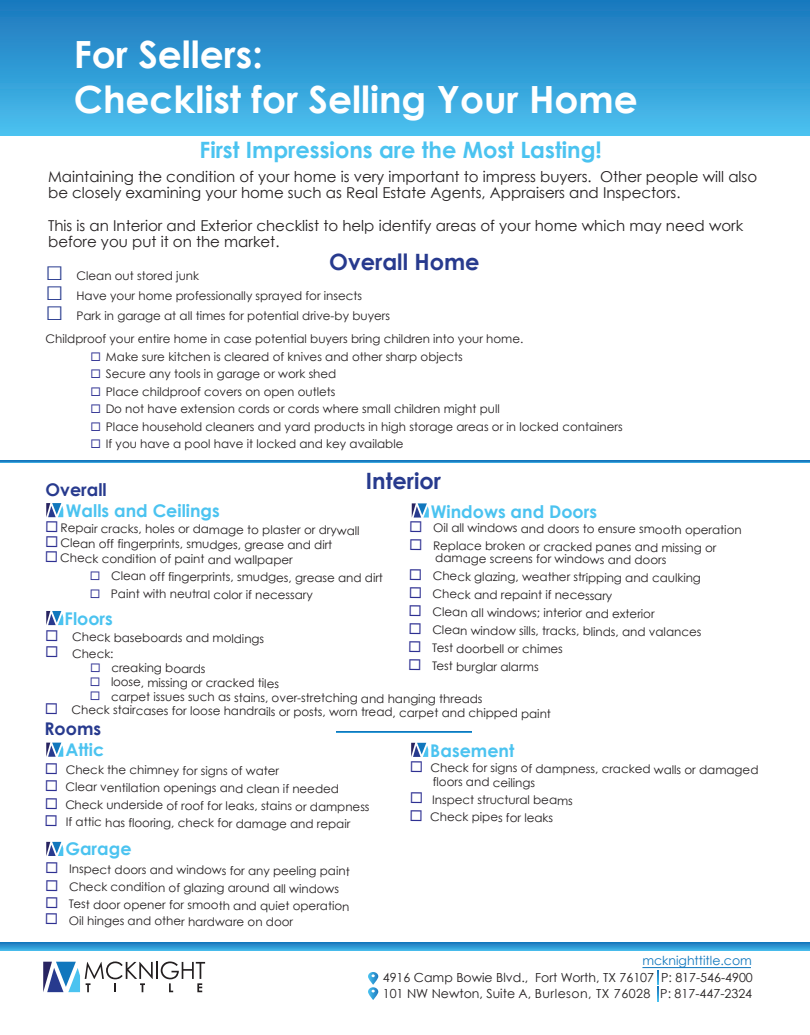
<style>
.page{position:relative;width:810px;height:1035px;background:#fff}
.page>*{position:absolute;margin:0;border:0;box-sizing:border-box;transform-origin:0 0}
.t1{font:700 37.5px/45px "Century Gothic";color:#fff}
.t2{font:700 22.5px "Century Gothic";color:#4bc3f0}
.t3{font:700 22.5px "Century Gothic";color:#273a8e}
.t4{font:700 17.5px "Century Gothic";color:#4bc3f0}
.t5{font:700 17.5px "Century Gothic";color:#273a8e}
.t6{font:15px/16.2px "Century Gothic";color:#231f20}
.t7{font:12.5px/16.2px "Century Gothic";color:#231f20}
.t8{font:12.5px "Century Gothic";color:#1177bd}
.t9{font:11.88px/23px "Century Gothic";letter-spacing:-.01em;color:#231f20}
.s1{font-family:"Times New Roman";font-size:30px;color:#273a8e}
.s2{color:#2e3092}
</style>
<div class="page">
<svg style="left:43px;top:961px;width:162px;height:31px"></svg>
<svg style="left:368px;top:972px;width:10px;height:28px"></svg>
<hr style="left:642px;top:967px;width:109px;height:1px;background:#1177bd">
<svg style="left:657px;top:970px;width:1px;height:31px"></svg>
<svg style="left:0;top:942px;width:810px;height:9px;background:#2d97d2"></svg>
<div style="left:0;top:0;width:810px;height:136px;background:linear-gradient(to bottom,#1a76bc,#4ac0ee)"></div>
<hr style="left:0;top:461px;width:810px;height:1px;background:#217dc1">
<svg style="left:46px;top:503px;width:17px;height:14px"></svg>
<svg style="left:412px;top:503px;width:17px;height:15px"></svg>
<svg style="left:46px;top:611px;width:17px;height:14px"></svg>
<svg style="left:46px;top:743px;width:17px;height:14px"></svg>
<svg style="left:411px;top:743px;width:17px;height:14px"></svg>
<svg style="left:337px;top:731px;width:135px;height:2px"></svg>
<svg style="left:46px;top:842px;width:17px;height:14px"></svg>
<h1 class="t1" style="left:74px;top:31px;width:566px">For Sellers:<br>Checklist for Selling Your Home</h1>
<h2 class="t2" style="left:200px;top:136px;width:404px">First Impressions are the Most Lasting!</h2>
<p class="t6" style="left:48px;top:168px;width:711px">Maintaining the condition of your home is very important to impress buyers. Other people will also be closely examining your home such as Real Estate Agents, Appraisers and Inspectors.</p>
<p class="t6" style="left:48px;top:217px;width:697px">This is an Interior and Exterior checklist to help identify areas of your home which may need work before you put it on the market.</p>
<p class="t9" style="left:46px;top:264px;width:155px"><span class="s1">□</span> Clean out stored junk</p>
<p class="t9" style="left:46px;top:284px;width:318px"><span class="s1">□</span> Have your home professionally sprayed for insects</p>
<p class="t9" style="left:46px;top:304px;width:479px"><span class="s1">□</span> Park in garage at all times for potential drive-by buyers<br>Childproof your entire home in case potential buyers bring children into your home.</p>
<p class="t9" style="left:91px;top:345px;width:374px"><span class="s2">◻</span> Make sure kitchen is cleared of knives and other sharp objects</p>
<p class="t9" style="left:91px;top:362px;width:247px"><span class="s2">◻</span> Secure any tools in garage or work shed</p>
<p class="t9" style="left:91px;top:380px;width:247px"><span class="s2">◻</span> Place childproof covers on open outlets</p>
<p class="t9" style="left:91px;top:397px;width:411px"><span class="s2">◻</span> Do not have extension cords or cords where small children might pull</p>
<p class="t9" style="left:91px;top:415px;width:534px"><span class="s2">◻</span> Place household cleaners and yard products in high storage areas or in locked containers</p>
<p class="t9" style="left:91px;top:432px;width:314px"><span class="s2">◻</span> If you have a pool have it locked and key available</p>
<h2 class="t3" style="left:366px;top:466px;width:77px">Interior</h2>
<h3 class="t4" style="left:431px;top:500px;width:168px">Windows and Doors</h3>
<p class="t9" style="left:409px;top:517px;width:334px"><span class="s2">◻</span> Oil all windows and doors to ensure smooth operation</p>
<p class="t9" style="left:435px;top:540px;width:283px;line-height:12.4px;text-indent:-26px"><span class="s2">◻</span> Replace broken or cracked panes and missing or damage screens for windows and doors</p>
<p class="t9" style="left:409px;top:565px;width:294px"><span class="s2">◻</span> Check glazing, weather stripping and caulking</p>
<p class="t9" style="left:409px;top:583px;width:205px"><span class="s2">◻</span> Check and repaint if necessary</p>
<p class="t9" style="left:409px;top:601px;width:248px"><span class="s2">◻</span> Clean all windows; interior and exterior</p>
<p class="t9" style="left:408px;top:619px;width:295px"><span class="s2">◻</span> Clean window sills, tracks, blinds, and valances</p>
<p class="t9" style="left:408px;top:637px;width:156px"><span class="s2">◻</span> Test doorbell or chimes</p>
<p class="t9" style="left:408px;top:655px;width:132px"><span class="s2">◻</span> Test burglar alarms</p>
<h2 class="t3" style="left:329px;top:248px;width:152px">Overall Home</h2>
<h3 class="t5" style="left:46px;top:478px;width:63px">Overall</h3>
<h3 class="t4" style="left:66px;top:500px;width:155px">Walls and Ceilings</h3>
<p class="t9" style="left:45px;top:518px;width:316px"><span class="s2">◻</span> Repair cracks, holes or damage to plaster or drywall</p>
<p class="t9" style="left:45px;top:532px;width:289px"><span class="s2">◻</span> Clean off fingerprints, smudges, grease and dirt</p>
<p class="t9" style="left:45px;top:547px;width:249px"><span class="s2">◻</span> Check condition of paint and wallpaper</p>
<p class="t9" style="left:90px;top:565px;width:295px"><span class="s2">◻</span> Clean off fingerprints, smudges, grease and dirt</p>
<p class="t9" style="left:90px;top:583px;width:225px"><span class="s2">◻</span> Paint with neutral color if necessary</p>
<h3 class="t4" style="left:65px;top:607px;width:50px">Floors</h3>
<p class="t9" style="left:45px;top:626px;width:221px"><span class="s2">◻</span> Check baseboards and moldings</p>
<p class="t9" style="left:45px;top:642px;width:70px"><span class="s2">◻</span> Check:</p>
<p class="t9" style="left:90px;top:656px;width:117px"><span class="s2">◻</span> creaking boards</p>
<p class="t9" style="left:90px;top:671px;width:191px"><span class="s2">◻</span> loose, missing or cracked tiles</p>
<p class="t9" style="left:90px;top:686px;width:394px"><span class="s2">◻</span> carpet issues such as stains, over-stretching and hanging threads</p>
<p class="t9" style="left:45px;top:700px;width:508px"><sup>◻</sup> Check staircases for loose handrails or posts, worn tread, carpet and chipped paint</p>
<h3 class="t5" style="left:45px;top:717px;width:58px">Rooms</h3>
<h3 class="t4" style="left:65px;top:739px;width:40px">Attic</h3>
<p class="t9" style="left:45px;top:759px;width:236px"><span class="s2">◻</span> Check the chimney for signs of water</p>
<p class="t9" style="left:45px;top:776px;width:296px"><span class="s2">◻</span> Clear ventilation openings and clean if needed</p>
<p class="t9" style="left:45px;top:794px;width:326px"><span class="s2">◻</span> Check underside of roof for leaks, stains or dampness</p>
<p class="t9" style="left:45px;top:811px;width:307px"><span class="s2">◻</span> If attic has flooring, check for damage and repair</p>
<h3 class="t4" style="left:65px;top:837px;width:68px">Garage</h3>
<p class="t9" style="left:45px;top:859px;width:306px"><span class="s2">◻</span> Inspect doors and windows for any peeling paint</p>
<p class="t9" style="left:45px;top:876px;width:296px"><span class="s2">◻</span> Check condition of glazing around all windows</p>
<p class="t9" style="left:45px;top:893px;width:306px"><span class="s2">◻</span> Test door opener for smooth and quiet operation</p>
<p class="t9" style="left:45px;top:909px;width:250px"><span class="s2">◻</span> Oil hinges and other hardware on door</p>
<h3 class="t4" style="left:430px;top:739px;width:85px">Basement</h3>
<p class="t9" style="left:433px;top:762px;width:327px;line-height:13.4px;text-indent:-23px"><span class="s2">◻</span> Check for signs of dampness, cracked walls or damaged floors and ceilings</p>
<p class="t9" style="left:410px;top:788px;width:165px"><span class="s2">◻</span> Inspect structural beams</p>
<p class="t9" style="left:410px;top:806px;width:145px"><span class="s2">◻</span> Check pipes for leaks</p>
<p class="t8" style="left:642px;top:953px;width:111px">mcknighttitle.com</p>
<p class="t7" style="left:383px;top:969px;width:372px">4916 Camp Bowie Blvd., Fort Worth, TX 76107 P: 817-546-4900<br>101 NW Newton, Suite A, Burleson, TX 76028 P: 817-447-2324</p>
</div>
